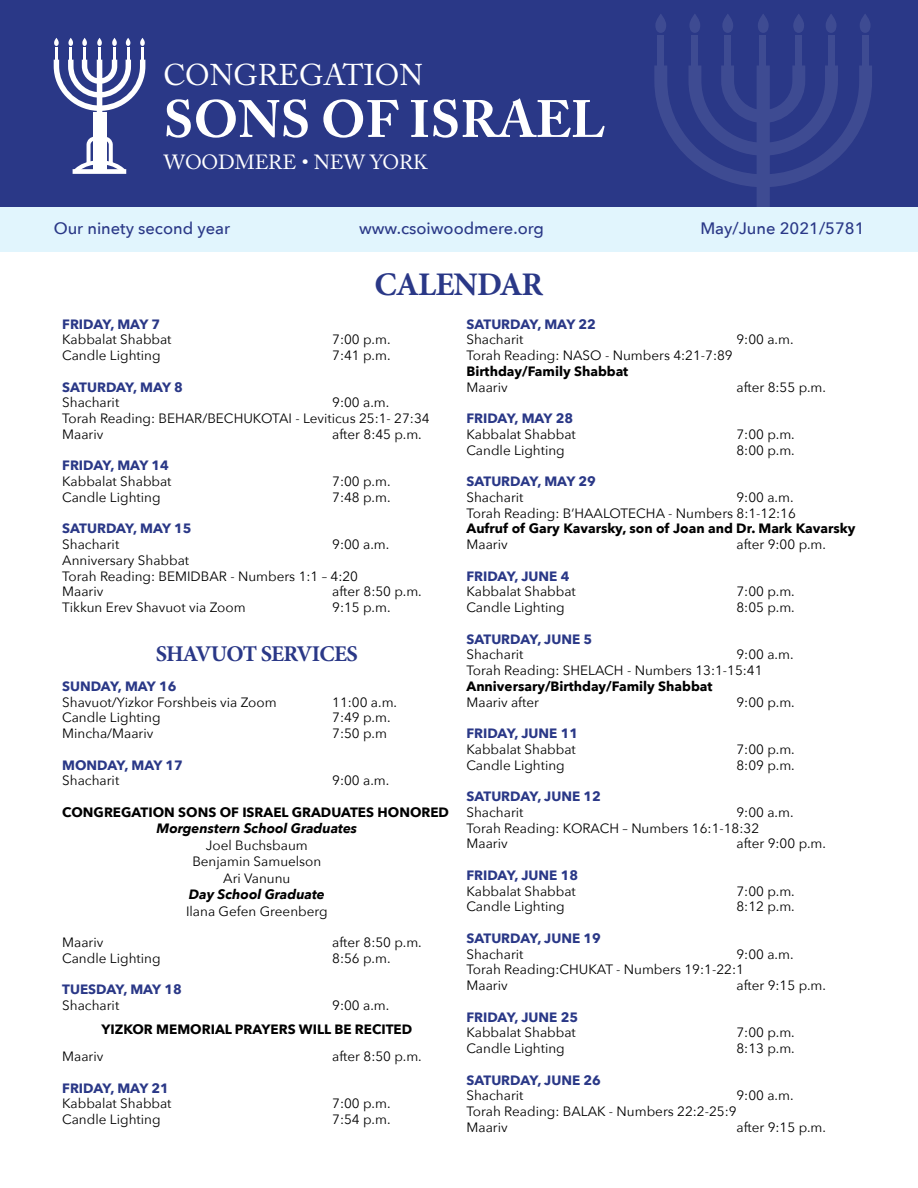
<style>
.page{position:relative;width:918px;height:1188px;background:#fff}
.page>*{position:absolute;margin:0;border:0;box-sizing:border-box;transform-origin:0 0}
.t1{font:700 51.9px "Adobe Caslon Pro";color:#fff}
.t2{font:700 33px "Minion Pro";letter-spacing:-.03em;color:#2a3887}
.t3{font:29.85px "Adobe Caslon Pro";color:#fff}
.t4{font:700 22.5px "Minion Pro";letter-spacing:-.04em;color:#2a3887}
.t5{font:20.4px "Adobe Caslon Pro";color:#fff}
.t6{font:500 16.5px "Avenir Next";color:#2a3887}
.t7{font:13.5px/15.8px "Avenir Next";color:#000}
.t8{font:700 13.5px "Avenir Next";color:#2a3887}
.t9{font:700 13.5px "Avenir Next";color:#000}
.t10{font:italic 700 13.5px "Avenir Next";color:#000}
</style>
<div class="page">
<div style="left:0;top:0;width:918px;height:207px;background:#2a3887"></div>
<svg style="left:54px;top:38px;width:91px;height:81px"></svg>
<div style="left:93px;top:112px;width:13px;height:60px;background:#fff"></div>
<svg style="left:73px;top:137px;width:53px;height:37px"></svg>
<svg style="left:654px;top:66px;width:218px;height:141px"></svg>
<div style="left:658px;top:35px;width:6px;height:31px;background:#3e4b92"></div>
<div style="left:692px;top:35px;width:6px;height:31px;background:#3e4b92"></div>
<div style="left:725px;top:35px;width:6px;height:31px;background:#3e4b92"></div>
<div style="left:760px;top:35px;width:6px;height:31px;background:#3e4b92"></div>
<div style="left:796px;top:35px;width:6px;height:31px;background:#3e4b92"></div>
<div style="left:828px;top:35px;width:6px;height:31px;background:#3e4b92"></div>
<div style="left:862px;top:35px;width:6px;height:31px;background:#3e4b92"></div>
<svg style="left:655px;top:14px;width:11px;height:19px"></svg>
<svg style="left:689px;top:14px;width:11px;height:19px"></svg>
<svg style="left:722px;top:14px;width:11px;height:19px"></svg>
<svg style="left:758px;top:14px;width:11px;height:19px"></svg>
<svg style="left:793px;top:14px;width:11px;height:19px"></svg>
<svg style="left:826px;top:14px;width:10px;height:19px"></svg>
<svg style="left:860px;top:14px;width:10px;height:19px"></svg>
<div style="left:0;top:207px;width:918px;height:45px;background:#e1f5fd"></div>
<h3 class="t3" style="left:164px;top:57px;width:261px">CONGREGATION</h3>
<h1 class="t1" style="left:164px;top:89px;width:443px">SONS OF ISRAEL</h1>
<h3 class="t5" style="left:164px;top:150px;width:265px">WOODMERE • NEW YORK</h3>
<p class="t6" style="left:54px;top:214px;width:178px">Our ninety second year</p>
<p class="t6" style="left:359px;top:214px;width:186px">www.csoiwoodmere.org</p>
<p class="t6" style="left:700px;top:214px;width:166px">May/June 2021/5781</p>
<h2 class="t2" style="left:375px;top:262px;width:170px">CALENDAR</h2>
<p class="t8" style="left:62px;top:312px;width:99px">FRIDAY, MAY 7</p>
<p class="t7" style="left:62px;top:331px;width:111px">Kabbalat Shabbat</p>
<p class="t7" style="left:332px;top:331px;width:60px">7:00 p.m.</p>
<p class="t7" style="left:62px;top:347px;width:100px">Candle Lighting</p>
<p class="t7" style="left:332px;top:347px;width:60px">7:41 p.m.</p>
<p class="t8" style="left:62px;top:375px;width:122px">SATURDAY, MAY 8</p>
<p class="t7" style="left:62px;top:394px;width:59px">Shacharit</p>
<p class="t7" style="left:62px;top:394px;width:369px;text-indent:270px">9:00 a.m.<br>Torah Reading: BEHAR/BECHUKOTAI - Leviticus 25:1- 27:34<br>Maariv</p>
<p class="t7" style="left:332px;top:426px;width:91px">after 8:45 p.m.</p>
<p class="t8" style="left:62px;top:454px;width:108px">FRIDAY, MAY 14</p>
<p class="t7" style="left:62px;top:473px;width:111px">Kabbalat Shabbat</p>
<p class="t7" style="left:332px;top:473px;width:60px">7:00 p.m.</p>
<p class="t7" style="left:62px;top:489px;width:100px">Candle Lighting</p>
<p class="t7" style="left:332px;top:489px;width:60px">7:48 p.m.</p>
<p class="t8" style="left:62px;top:517px;width:131px">SATURDAY, MAY 15</p>
<p class="t7" style="left:62px;top:536px;width:59px">Shacharit</p>
<p class="t7" style="left:332px;top:536px;width:59px">9:00 a.m.</p>
<p class="t7" style="left:62px;top:552px;width:297px">Anniversary Shabbat<br>Torah Reading: BEMIDBAR - Numbers 1:1 – 4:20<br>Maariv</p>
<p class="t7" style="left:332px;top:583px;width:91px">after 8:50 p.m.</p>
<p class="t7" style="left:62px;top:599px;width:185px">Tikkun Erev Shavuot via Zoom</p>
<p class="t7" style="left:332px;top:599px;width:60px">9:15 p.m.</p>
<h3 class="t4" style="left:156px;top:638px;width:203px">SHAVUOT SERVICES</h3>
<p class="t8" style="left:62px;top:674px;width:116px">SUNDAY, MAY 16</p>
<p class="t7" style="left:62px;top:693px;width:216px">Shavuot/Yizkor Forshbeis via Zoom</p>
<p class="t7" style="left:332px;top:693px;width:66px">11:00 a.m.</p>
<p class="t7" style="left:62px;top:709px;width:100px">Candle Lighting</p>
<p class="t7" style="left:332px;top:709px;width:60px">7:49 p.m.</p>
<p class="t7" style="left:62px;top:725px;width:93px">Mincha/Maariv</p>
<p class="t7" style="left:332px;top:725px;width:56px">7:50 p.m</p>
<p class="t8" style="left:62px;top:753px;width:122px">MONDAY, MAY 17</p>
<p class="t7" style="left:62px;top:772px;width:59px">Shacharit</p>
<p class="t7" style="left:332px;top:772px;width:59px">9:00 a.m.</p>
<p class="t9" style="left:62px;top:800px;width:388px">CONGREGATION SONS OF ISRAEL GRADUATES HONORED</p>
<p class="t10" style="left:157px;top:817px;width:202px">Morgenstern School Graduates</p>
<p class="t7" style="left:192px;top:836px;width:131px;line-height:16.5px;text-align:center">Joel Buchsbaum<br>Benjamin Samuelson<br>Ari Vanunu</p>
<p class="t10" style="left:189px;top:883px;width:138px">Day School Graduate</p>
<p class="t7" style="left:186px;top:903px;width:143px">Ilana Gefen Greenberg</p>
<p class="t7" style="left:62px;top:934px;width:43px">Maariv</p>
<p class="t7" style="left:332px;top:934px;width:91px">after 8:50 p.m.</p>
<p class="t7" style="left:62px;top:950px;width:100px">Candle Lighting</p>
<p class="t7" style="left:332px;top:950px;width:60px">8:56 p.m.</p>
<p class="t8" style="left:62px;top:978px;width:121px">TUESDAY, MAY 18</p>
<p class="t7" style="left:62px;top:997px;width:59px">Shacharit</p>
<p class="t7" style="left:332px;top:997px;width:59px">9:00 a.m.</p>
<p class="t9" style="left:102px;top:1018px;width:312px">YIZKOR MEMORIAL PRAYERS WILL BE RECITED</p>
<p class="t7" style="left:62px;top:1048px;width:43px">Maariv</p>
<p class="t7" style="left:332px;top:1048px;width:91px">after 8:50 p.m.</p>
<p class="t8" style="left:62px;top:1076px;width:108px">FRIDAY, MAY 21</p>
<p class="t7" style="left:62px;top:1095px;width:111px">Kabbalat Shabbat</p>
<p class="t7" style="left:332px;top:1095px;width:60px">7:00 p.m.</p>
<p class="t7" style="left:62px;top:1111px;width:100px">Candle Lighting</p>
<p class="t7" style="left:332px;top:1111px;width:60px">7:54 p.m.</p>
<p class="t8" style="left:466px;top:312px;width:131px">SATURDAY, MAY 22</p>
<p class="t7" style="left:466px;top:331px;width:59px">Shacharit</p>
<p class="t7" style="left:736px;top:331px;width:59px">9:00 a.m.</p>
<p class="t7" style="left:466px;top:347px;width:268px">Torah Reading: NASO - Numbers 4:21-7:89</p>
<p class="t9" style="left:466px;top:359px;width:163px">Birthday/Family Shabbat</p>
<p class="t7" style="left:466px;top:378px;width:43px">Maariv</p>
<p class="t7" style="left:737px;top:378px;width:91px">after 8:55 p.m.</p>
<p class="t8" style="left:466px;top:407px;width:108px">FRIDAY, MAY 28</p>
<p class="t7" style="left:466px;top:426px;width:111px">Kabbalat Shabbat</p>
<p class="t7" style="left:736px;top:426px;width:60px">7:00 p.m.</p>
<p class="t7" style="left:466px;top:441px;width:100px">Candle Lighting</p>
<p class="t7" style="left:736px;top:441px;width:60px">8:00 p.m.</p>
<p class="t8" style="left:466px;top:470px;width:131px">SATURDAY, MAY 29</p>
<p class="t7" style="left:466px;top:489px;width:59px">Shacharit</p>
<p class="t7" style="left:466px;top:489px;width:331px;text-align:right">9:00 a.m.<br>Torah Reading: B’HAALOTECHA - Numbers 8:1-12:16</p>
<p class="t9" style="left:466px;top:517px;width:390px">Aufruf of Gary Kavarsky, son of Joan and Dr. Mark Kavarsky</p>
<p class="t7" style="left:466px;top:536px;width:43px">Maariv</p>
<p class="t7" style="left:737px;top:536px;width:91px">after 9:00 p.m.</p>
<p class="t8" style="left:466px;top:564px;width:105px">FRIDAY, JUNE 4</p>
<p class="t7" style="left:466px;top:583px;width:111px">Kabbalat Shabbat</p>
<p class="t7" style="left:736px;top:583px;width:60px">7:00 p.m.</p>
<p class="t7" style="left:466px;top:599px;width:100px">Candle Lighting</p>
<p class="t7" style="left:736px;top:599px;width:60px">8:05 p.m.</p>
<p class="t8" style="left:466px;top:627px;width:127px">SATURDAY, JUNE 5</p>
<p class="t7" style="left:466px;top:646px;width:59px">Shacharit</p>
<p class="t7" style="left:466px;top:646px;width:329px;text-indent:270px">9:00 a.m.<br>Torah Reading: SHELACH - Numbers 13:1-15:41</p>
<p class="t9" style="left:466px;top:674px;width:247px">Anniversary/Birthday/Family Shabbat</p>
<p class="t7" style="left:466px;top:693px;width:74px">Maariv after</p>
<p class="t7" style="left:736px;top:693px;width:60px">9:00 p.m.</p>
<p class="t8" style="left:466px;top:722px;width:113px">FRIDAY, JUNE 11</p>
<p class="t7" style="left:466px;top:741px;width:111px">Kabbalat Shabbat</p>
<p class="t7" style="left:736px;top:741px;width:60px">7:00 p.m.</p>
<p class="t7" style="left:466px;top:756px;width:100px">Candle Lighting</p>
<p class="t7" style="left:736px;top:756px;width:60px">8:09 p.m.</p>
<p class="t8" style="left:466px;top:785px;width:136px">SATURDAY, JUNE 12</p>
<p class="t7" style="left:466px;top:804px;width:59px">Shacharit</p>
<p class="t7" style="left:466px;top:804px;width:329px;text-indent:270px">9:00 a.m.<br>Torah Reading: KORACH – Numbers 16:1-18:32<br>Maariv</p>
<p class="t7" style="left:737px;top:835px;width:91px">after 9:00 p.m.</p>
<p class="t8" style="left:466px;top:863px;width:113px">FRIDAY, JUNE 18</p>
<p class="t7" style="left:466px;top:882px;width:111px">Kabbalat Shabbat</p>
<p class="t7" style="left:736px;top:882px;width:60px">7:00 p.m.</p>
<p class="t7" style="left:466px;top:898px;width:100px">Candle Lighting</p>
<p class="t7" style="left:736px;top:898px;width:60px">8:12 p.m.</p>
<p class="t8" style="left:466px;top:926px;width:136px">SATURDAY, JUNE 19</p>
<p class="t7" style="left:466px;top:945px;width:59px">Shacharit</p>
<p class="t7" style="left:466px;top:945px;width:329px;text-indent:270px">9:00 a.m.<br>Torah Reading:CHUKAT - Numbers 19:1-22:1<br>Maariv</p>
<p class="t7" style="left:737px;top:977px;width:91px">after 9:15 p.m.</p>
<p class="t8" style="left:466px;top:1005px;width:113px">FRIDAY, JUNE 25</p>
<p class="t7" style="left:466px;top:1024px;width:111px">Kabbalat Shabbat</p>
<p class="t7" style="left:736px;top:1024px;width:60px">7:00 p.m.</p>
<p class="t7" style="left:466px;top:1040px;width:100px">Candle Lighting</p>
<p class="t7" style="left:736px;top:1040px;width:60px">8:13 p.m.</p>
<p class="t8" style="left:466px;top:1068px;width:136px">SATURDAY, JUNE 26</p>
<p class="t7" style="left:466px;top:1087px;width:59px">Shacharit</p>
<p class="t7" style="left:466px;top:1087px;width:329px;text-indent:270px">9:00 a.m.<br>Torah Reading: BALAK - Numbers 22:2-25:9<br>Maariv</p>
<p class="t7" style="left:737px;top:1119px;width:91px">after 9:15 p.m.</p>
</div>
